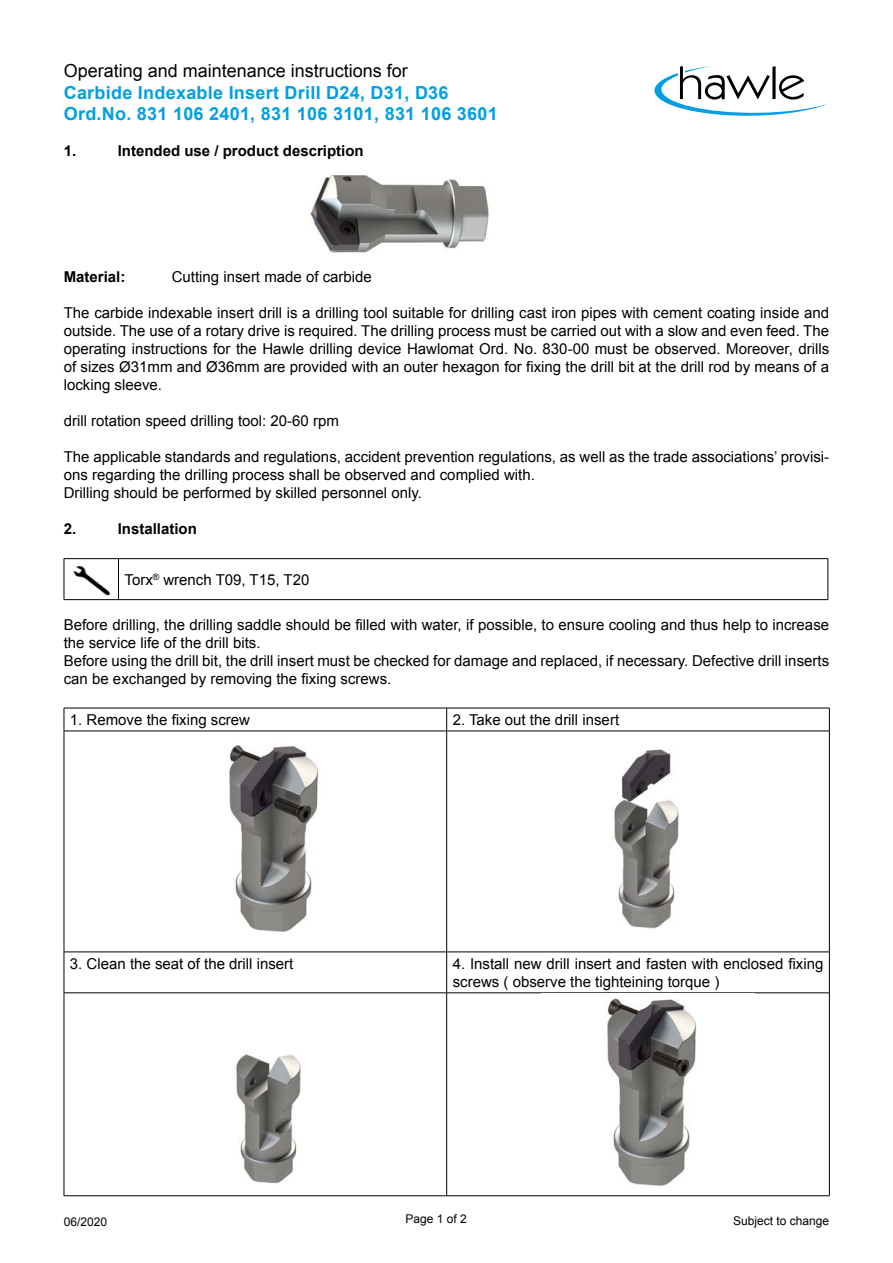
<style>
.page{position:relative;width:893px;height:1263px;background:#fff}
.page>*{position:absolute;margin:0;border:0;box-sizing:border-box;transform-origin:0 0}
.t1{font:700 18px/21.8px "Arial";letter-spacing:.015em;color:#009fe3}
.t2{font:18px "Arial";color:#000}
.t3{font:15px/18px "Arial";color:#000}
.t4{font:700 15px "Arial";color:#000}
.t5{font:12px "Arial";color:#000}
</style>
<div class="page">
<hr style="left:64px;top:558px;width:54px;height:1px;background:#000">
<hr style="left:64px;top:559px;width:1px;height:40px;background:#000">
<hr style="left:118px;top:558px;width:710px;height:1px;background:#000">
<hr style="left:118px;top:559px;width:1px;height:40px;background:#000">
<hr style="left:828px;top:559px;width:1px;height:40px;background:#000">
<hr style="left:64px;top:599px;width:54px;height:1px;background:#000">
<hr style="left:118px;top:599px;width:710px;height:1px;background:#000">
<hr style="left:64px;top:708px;width:383px;height:1px;background:#000">
<svg style="left:64px;top:708px;width:1px;height:23px"></svg>
<hr style="left:447px;top:708px;width:383px;height:1px;background:#000">
<svg style="left:446px;top:708px;width:1px;height:23px"></svg>
<svg style="left:829px;top:708px;width:1px;height:23px"></svg>
<hr style="left:64px;top:731px;width:383px;height:1px;background:#000">
<hr style="left:64px;top:731px;width:1px;height:221px;background:#000">
<hr style="left:447px;top:731px;width:383px;height:1px;background:#000">
<hr style="left:446px;top:731px;width:1px;height:221px;background:#000">
<hr style="left:829px;top:731px;width:1px;height:221px;background:#000">
<hr style="left:64px;top:952px;width:383px;height:1px;background:#000">
<hr style="left:64px;top:952px;width:1px;height:41px;background:#000">
<hr style="left:447px;top:952px;width:383px;height:1px;background:#000">
<hr style="left:446px;top:952px;width:1px;height:41px;background:#000">
<hr style="left:829px;top:952px;width:1px;height:41px;background:#000">
<hr style="left:64px;top:992px;width:383px;height:1px;background:#000">
<hr style="left:64px;top:993px;width:1px;height:202px;background:#000">
<hr style="left:447px;top:992px;width:383px;height:1px;background:#000">
<hr style="left:446px;top:993px;width:1px;height:202px;background:#000">
<hr style="left:829px;top:993px;width:1px;height:202px;background:#000">
<hr style="left:64px;top:1195px;width:383px;height:1px;background:#000">
<hr style="left:447px;top:1195px;width:383px;height:1px;background:#000">
<svg style="left:654px;top:66px;width:173px;height:50px"></svg>
<img style="left:73px;top:566px;width:38px;height:30px">
<img style="left:229px;top:745px;width:90px;height:187px">
<img style="left:614px;top:749px;width:65px;height:180px">
<img style="left:236px;top:1053px;width:65px;height:130px">
<img style="left:310px;top:175px;width:179px;height:78px">
<img style="left:607px;top:998px;width:90px;height:189px">
<p class="t2" style="left:64px;top:58px;width:346px">Operating and maintenance instructions for</p>
<p class="t1" style="left:64px;top:82px;width:435px">Carbide Indexable Insert Drill D24, D31, D36<br>Ord.No. 831 106 2401, 831 106 3101, 831 106 3601</p>
<p class="t4" style="left:64px;top:141px;width:14px">1.</p>
<p class="t4" style="left:118px;top:141px;width:247px">Intended use / product description</p>
<p class="t4" style="left:64px;top:267px;width:63px">Material:</p>
<p class="t3" style="left:172px;top:268px;width:202px">Cutting insert made of carbide</p>
<p class="t3" style="left:64px;top:304px;width:767px;text-align:justify">The carbide indexable insert drill is a drilling tool suitable for drilling cast iron pipes with cement coating inside and outside. The use of a rotary drive is required. The drilling process must be carried out with a slow and even feed. The operating instructions for the Hawle drilling device Hawlomat Ord. No. 830-00 must be observed. Moreover, drills of sizes Ø31mm and Ø36mm are provided with an outer hexagon for fixing the drill bit at the drill rod by means of a locking sleeve.</p>
<p class="t3" style="left:64px;top:412px;width:277px">drill rotation speed drilling tool: 20-60 rpm</p>
<p class="t3" style="left:64px;top:448px;width:767px">The applicable standards and regulations, accident prevention regulations, as well as the trade associations’ provisi&shy;ons regarding the drilling process shall be observed and complied with.<br>Drilling should be performed by skilled personnel only.</p>
<p class="t4" style="left:64px;top:519px;width:14px">2.</p>
<p class="t4" style="left:118px;top:519px;width:81px">Installation</p>
<p class="t3" style="left:124px;top:570px;width:186px">Torx<sup>®</sup> wrench T09, T15, T20</p>
<p class="t3" style="left:64px;top:615px;width:767px">Before drilling, the drilling saddle should be filled with water, if possible, to ensure cooling and thus help to increase the service life of the drill bits.<br>Before using the drill bit, the drill insert must be checked for damage and replaced, if necessary. Defective drill inserts can be exchanged by removing the fixing screws.</p>
<p class="t3" style="left:70px;top:711px;width:182px">1. Remove the fixing screw</p>
<p class="t3" style="left:453px;top:711px;width:168px">2. Take out the drill insert</p>
<p class="t3" style="left:70px;top:954px;width:225px">3. Clean the seat of the drill insert</p>
<p class="t3" style="left:453px;top:954px;width:372px">4. Install new drill insert and fasten with enclosed fixing screws ( observe the tighteining torque )</p>
<p class="t5" style="left:64px;top:1214px;width:45px">06/2020</p>
<p class="t5" style="left:405px;top:1211px;width:63px">Page 1 of 2</p>
<p class="t5" style="left:733px;top:1212px;width:98px">Subject to change</p>
</div>
